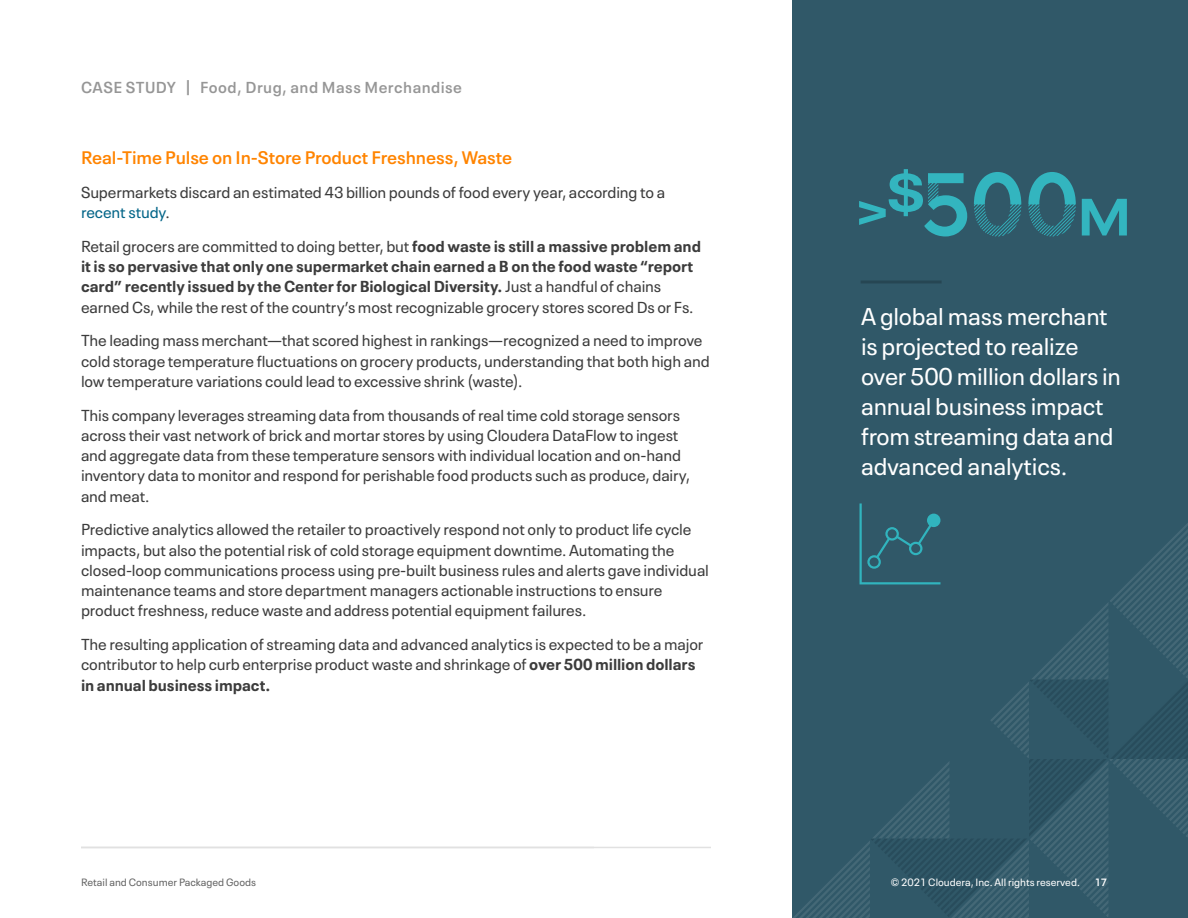
<style>
.page{position:relative;width:1188px;height:918px;background:#fff}
.page>*{position:absolute;margin:0;border:0;box-sizing:border-box;transform-origin:0 0}
.t1{font:700 expanded 51.9px "Neue Plak";color:#33b5bf}
.t2{font:24px/30px "Neue Plak Text";letter-spacing:-.01em;color:#fff}
.t3{font:600 18px "Neue Plak Text";letter-spacing:-.005em;color:#ff8400}
.t4{font:15.75px/20.2px "Neue Plak Text";letter-spacing:-.01em;color:#3c3c3c}
.t5{font:700 15.75px/20.2px "Neue Plak Text";letter-spacing:-.005em;color:#3c3c3c}
.t6{font:600 15.75px "Neue Plak Text";letter-spacing:.03em;color:#969696}
.t7{font:10.5px "Neue Plak Text";color:#fff}
.t8{font:10.5px "Neue Plak Text";color:#646464}
.t9{font:600 10.5px "Neue Plak Text";color:#fff}
.s1{color:#036588}
.s2{font-weight:400}
.s3{font-weight:700}
.s4{font-family:"Cloudera Display O 100 Striped";font-weight:400;font-stretch:normal;font-size:89.1px}
</style>
<div class="page">
<div style="left:792px;top:0;width:396px;height:918px;background:#305868"></div>
<svg style="left:793px;top:503px;width:395px;height:415px"></svg>
<hr style="left:861px;top:280px;width:81px;height:3px;background:#000">
<hr style="left:81px;top:847px;width:630px;height:1px;background:#e1e1e1">
<p class="t6" style="left:81px;top:75px;width:383px">CASE STUDY | Food, Drug, and Mass Merchandise</p>
<p class="t3" style="left:81px;top:143px;width:433px">Real-Time Pulse on In-Store Product Freshness, Waste</p>
<p class="t4" style="left:81px;top:180px;width:586px">Supermarkets discard an estimated 43 billion pounds of food every year, according to a <span class="s1">recent study</span>.</p>
<p class="t5" style="left:81px;top:234px;width:622px"><span class="s2">Retail grocers are committed to doing better, but</span> food waste is still a massive problem and it is so pervasive that only one supermarket chain earned a B on the food waste “report card” recently issued by the Center for Biological Diversity. <span class="s2">Just a handful of chains earned Cs, while the rest of the country’s most recognizable grocery stores scored Ds or Fs.</span></p>
<p class="t4" style="left:81px;top:329px;width:630px">The leading mass merchant—that scored highest in rankings—recognized a need to improve cold storage temperature fluctuations on grocery products, understanding that both high and low temperature variations could lead to excessive shrink (waste).</p>
<p class="t4" style="left:81px;top:403px;width:611px">This company leverages streaming data from thousands of real time cold storage sensors across their vast network of brick and mortar stores by using Cloudera DataFlow to ingest and aggregate data from these temperature sensors with individual location and on-hand inventory data to monitor and respond for perishable food products such as produce, dairy, and meat.</p>
<p class="t4" style="left:81px;top:518px;width:630px">Predictive analytics allowed the retailer to proactively respond not only to product life cycle impacts, but also the potential risk of cold storage equipment downtime. Automating the closed-loop communications process using pre-built business rules and alerts gave individual maintenance teams and store department managers actionable instructions to ensure product freshness, reduce waste and address potential equipment failures.</p>
<p class="t4" style="left:81px;top:633px;width:624px">The resulting application of streaming data and advanced analytics is expected to be a major contributor to help curb enterprise product waste and shrinkage of <span class="s3">over 500 million dollars in annual business impact.</span></p>
<h1 class="t1" style="left:856px;top:167px;width:275px">&gt;$<span class="s4">500</span>M</h1>
<h2 class="t2" style="left:861px;top:299px;width:262px">A global mass merchant is projected to realize over 500 million dollars in annual business impact from streaming data and advanced analytics.</h2>
<p class="t8" style="left:81px;top:874px;width:177px">Retail and Consumer Packaged Goods</p>
<p class="t7" style="left:891px;top:874px;width:191px">© 2021 Cloudera, Inc. All rights reserved.</p>
<p class="t9" style="left:1095px;top:874px;width:14px">17</p>
</div>
